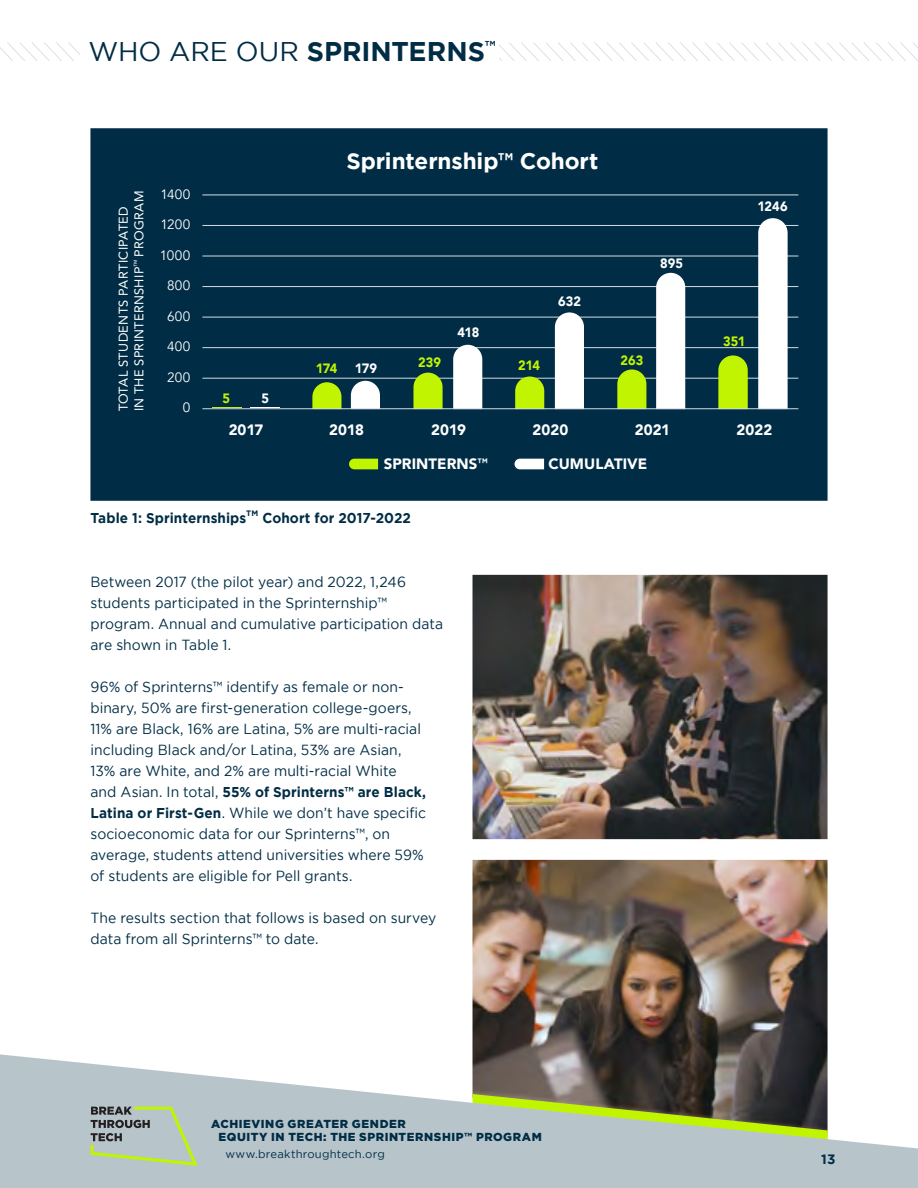
<style>
.page{position:relative;width:918px;height:1188px;background:#fff}
.page>*{position:absolute;margin:0;border:0;box-sizing:border-box;transform-origin:0 0}
.t1{font:700 27px "Gotham";color:#002d45}
.t2{font:700 22.5px "Gotham";letter-spacing:-.005em;color:#fff}
.t3{font:900 15px "Avenir";letter-spacing:.005em;color:#fff}
.t4{font:14.7px/21px "Gotham";letter-spacing:.005em;color:#002d45;scale:.95 1}
.t5{font:700 14.25px "Gotham";letter-spacing:.005em;color:#002d45;scale:.95 1}
.t6{font:13.5px "Avenir";letter-spacing:.025em;color:#fff}
.t7{font:900 13.5px "Avenir";color:#fff;scale:.95 1}
.t8{font:900 13.5px "Avenir";letter-spacing:-.005em;color:#c1f400;scale:.95 1}
.t9{font:700 13.5px "Gotham";color:#002d45}
.t10{font:12.75px/15.8px "Avenir";letter-spacing:.025em;color:#fff}
.t11{font:900 11.7px/13.4px "Gotham";letter-spacing:.05em;color:#002d45}
.t12{font:11.25px "Gotham";letter-spacing:.02em;color:#002d45}
.t13{font:700 7.8px "Gotham";color:#002d45}
.s1{font-weight:400}
.s2{font-family:"Gotham";font-weight:700}
.s3{font-weight:400;font-size:14.7px}
.s4{font-weight:700;font-size:14.25px}
</style>
<div class="page">
<img style="left:472px;top:860px;width:356px;height:194px">
<img style="left:472px;top:575px;width:356px;height:264px">
<svg style="left:0;top:1054px;width:918px;height:134px;fill:#b7c5cb"></svg>
<svg style="left:90px;top:1107px;width:108px;height:59px;background:#a9b9a6"></svg>
<svg style="left:0;top:42px;width:918px;height:19px"></svg>
<div style="left:80px;top:42px;width:419px;height:26px;background:#fff"></div>
<div style="left:90px;top:128px;width:738px;height:373px;background:#002d45"></div>
<hr style="left:202px;top:195px;width:596px;height:1px;background:#d4dce0">
<hr style="left:202px;top:225px;width:596px;height:1px;background:#d4dce0">
<hr style="left:202px;top:256px;width:596px;height:1px;background:#d4dce0">
<hr style="left:202px;top:286px;width:596px;height:1px;background:#d4dce0">
<hr style="left:202px;top:317px;width:596px;height:1px;background:#d4dce0">
<hr style="left:202px;top:347px;width:596px;height:1px;background:#d4dce0">
<hr style="left:202px;top:378px;width:596px;height:1px;background:#d4dce0">
<svg style="left:453px;top:345px;width:29px;height:63px;background:#f3f5f6"></svg>
<svg style="left:413px;top:373px;width:30px;height:35px"></svg>
<svg style="left:312px;top:382px;width:30px;height:26px"></svg>
<svg style="left:351px;top:381px;width:29px;height:27px"></svg>
<div style="left:555px;top:312px;width:29px;height:96px;background:#fff"></div>
<svg style="left:515px;top:377px;width:29px;height:31px"></svg>
<div style="left:656px;top:273px;width:29px;height:135px;background:#fff"></div>
<svg style="left:617px;top:369px;width:29px;height:39px"></svg>
<svg style="left:758px;top:218px;width:30px;height:190px;background:#f5f7f8"></svg>
<svg style="left:718px;top:355px;width:30px;height:53px;background:#b0e206"></svg>
<svg style="left:349px;top:459px;width:29px;height:10px"></svg>
<svg style="left:514px;top:459px;width:30px;height:10px"></svg>
<svg style="left:212px;top:407px;width:29px;height:1px"></svg>
<svg style="left:251px;top:407px;width:29px;height:1px"></svg>
<hr style="left:202px;top:408px;width:596px;height:1px;background:#d4dce0">
<h1 class="t1" style="left:88px;top:36px;width:409px"><span class="s1">WHO ARE OUR</span> SPRINTERNS<sup>™</sup></h1>
<p class="t10" style="left:115px;top:411px;width:222px;rotate:-90deg">TOTAL STUDENTS PARTICIPATED<br>IN THE SPRINTERNSHIP<sup>™</sup> PROGRAM</p>
<p class="t6" style="left:160px;top:186px;width:32px">1400</p>
<p class="t6" style="left:161px;top:217px;width:31px">1200</p>
<p class="t6" style="left:160px;top:247px;width:32px">1000</p>
<p class="t6" style="left:167px;top:278px;width:25px">800</p>
<p class="t6" style="left:167px;top:308px;width:25px">600</p>
<p class="t6" style="left:167px;top:339px;width:25px">400</p>
<p class="t6" style="left:167px;top:369px;width:25px">200</p>
<p class="t6" style="left:183px;top:400px;width:9px">0</p>
<p class="t8" style="left:222px;top:387px;width:9px">5</p>
<p class="t7" style="left:262px;top:387px;width:9px">5</p>
<h2 class="t2" style="left:346px;top:148px;width:254px">Sprinternship™ Cohort</h2>
<p class="t8" style="left:316px;top:357px;width:24px">174</p>
<p class="t7" style="left:355px;top:357px;width:25px">179</p>
<p class="t7" style="left:458px;top:321px;width:25px">418</p>
<p class="t8" style="left:418px;top:350px;width:25px">239</p>
<p class="t8" style="left:518px;top:354px;width:25px">214</p>
<p class="t7" style="left:558px;top:289px;width:26px">632</p>
<p class="t7" style="left:660px;top:252px;width:25px">895</p>
<p class="t8" style="left:620px;top:348px;width:26px">263</p>
<p class="t7" style="left:757px;top:195px;width:33px">1246</p>
<p class="t8" style="left:723px;top:330px;width:25px">351</p>
<p class="t3" style="left:229px;top:417px;width:36px">2017</p>
<p class="t3" style="left:329px;top:417px;width:36px">2018</p>
<p class="t3" style="left:431px;top:417px;width:36px">2019</p>
<p class="t3" style="left:533px;top:417px;width:37px">2020</p>
<p class="t3" style="left:635px;top:417px;width:37px">2021</p>
<p class="t3" style="left:737px;top:417px;width:37px">2022</p>
<p class="t3" style="left:384px;top:451px;width:106px">SPRINTERNS<span class="s2">™</span></p>
<p class="t3" style="left:549px;top:451px;width:100px">CUMULATIVE</p>
<p class="t5" style="left:90px;top:510px;width:166px">Table 1: Sprinternships</p>
<p class="t13" style="left:246px;top:509px;width:14px">TM</p>
<p class="t5" style="left:262px;top:510px;width:158px">Cohort for 2017-2022</p>
<p class="t4" style="left:90px;top:571px;width:373px">Between 2017 (the pilot year) and 2022, 1,246 students participated in the Sprinternship™ program. Annual and cumulative participation data are shown in Table 1.</p>
<p class="t4" style="left:90px;top:676px;width:350px">96% of Sprinterns™ identify as female or non&shy;binary, 50% are first-generation college-goers, 11% are Black, 16% are Latina, 5% are multi-racial including Black and/or Latina, 53% are Asian, 13% are White, and 2% are multi-racial White</p>
<p class="t5" style="left:90px;top:783px;width:355px"><span class="s3">and Asian. In total,</span> 55% of Sprinterns™ are Black,</p>
<p class="t4" style="left:90px;top:802px;width:355px"><span class="s4">Latina or First-Gen</span>. While we don’t have specific socioeconomic data for our Sprinterns™, on average, students attend universities where 59% of students are eligible for Pell grants.</p>
<p class="t4" style="left:90px;top:907px;width:366px">The results section that follows is based on survey data from all Sprinterns™ to date.</p>
<p class="t11" style="left:219px;top:1117px;width:325px;text-indent:-7px">ACHIEVING GREATER GENDER<br>EQUITY IN TECH: THE SPRINTERNSHIP™ PROGRAM</p>
<p class="t12" style="left:226px;top:1147px;width:161px">www.breakthroughtech.org</p>
<p class="t9" style="left:821px;top:1151px;width:16px">13</p>
</div>
